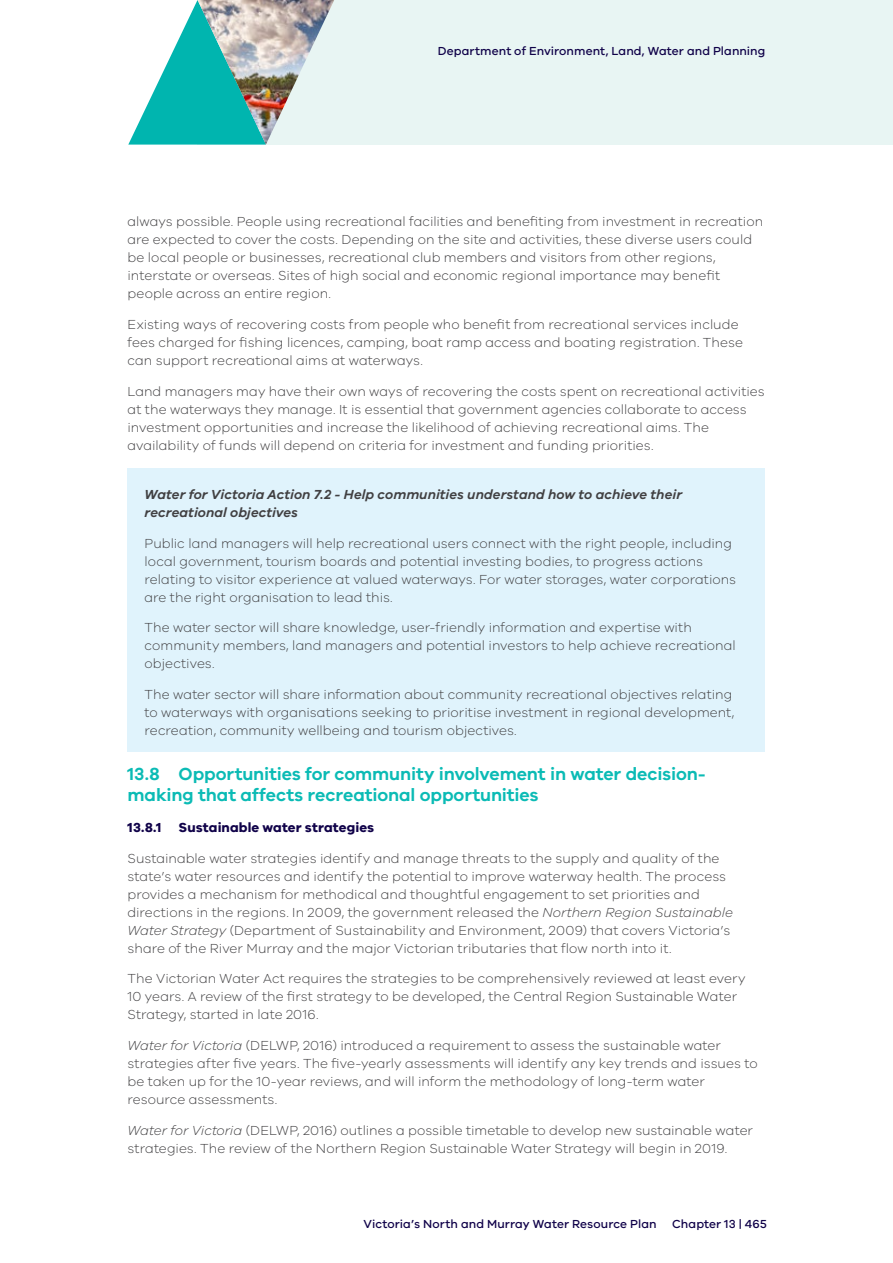
<style>
.page{position:relative;width:893px;height:1263px;background:#fff}
.page>*{position:absolute;margin:0;border:0;box-sizing:border-box;transform-origin:0 0}
.t1{font:600 18px/21px "VIC";letter-spacing:-.005em;color:#0bbbb5}
.t2{font:300 13.5px/18px "VIC";letter-spacing:.005em;color:#414042}
.t3{font:italic 600 13.5px/18px "VIC";color:#414042}
.t4{font:700 13.5px "VIC";letter-spacing:.01em;color:#100249}
.t5{font:500 12px "VIC";letter-spacing:.005em;color:#100249}
.s1{font-style:italic}
</style>
<div class="page">
<div style="left:198px;top:0;width:695px;height:145px;background:#e8f5f3"></div>
<svg style="left:128px;top:11px;width:64px;height:134px"></svg>
<img style="left:192px;top:0;width:142px;height:145px">
<div style="left:128px;top:468px;width:637px;height:284px;background:#e0f3fc"></div>
<p class="t5" style="left:438px;top:43px;width:329px">Department of Environment, Land, Water and Planning</p>
<p class="t2" style="left:128px;top:212px;width:637px">always possible. People using recreational facilities and benefiting from investment in recreation are expected to cover the costs. Depending on the site and activities, these diverse users could be local people or businesses, recreational club members and visitors from other regions, interstate or overseas. Sites of high social and economic regional importance may benefit people across an entire region.</p>
<p class="t2" style="left:128px;top:315px;width:617px">Existing ways of recovering costs from people who benefit from recreational services include fees charged for fishing licences, camping, boat ramp access and boating registration. These can support recreational aims at waterways.</p>
<p class="t2" style="left:128px;top:382px;width:639px">Land managers may have their own ways of recovering the costs spent on recreational activities at the waterways they manage. It is essential that government agencies collaborate to access investment opportunities and increase the likelihood of achieving recreational aims. The availability of funds will depend on criteria for investment and funding priorities.</p>
<p class="t3" style="left:145px;top:485px;width:539px">Water for Victoria Action 7.2 - Help communities understand how to achieve their recreational objectives</p>
<p class="t2" style="left:145px;top:534px;width:593px">Public land managers will help recreational users connect with the right people, including local government, tourism boards and potential investing bodies, to progress actions relating to visitor experience at valued waterways. For water storages, water corporations are the right organisation to lead this.</p>
<p class="t2" style="left:145px;top:618px;width:593px">The water sector will share knowledge, user-friendly information and expertise with community members, land managers and potential investors to help achieve recreational objectives.</p>
<p class="t2" style="left:145px;top:685px;width:591px">The water sector will share information about community recreational objectives relating to waterways with organisations seeking to prioritise investment in regional development, recreation, community wellbeing and tourism objectives.</p>
<h1 class="t1" style="left:128px;top:763px;width:580px">13.8 Opportunities for community involvement in water decision&shy;making that affects recreational opportunities</h1>
<p class="t4" style="left:128px;top:819px;width:36px">13.8.1</p>
<p class="t4" style="left:179px;top:819px;width:197px">Sustainable water strategies</p>
<p class="t2" style="left:128px;top:848px;width:607px">Sustainable water strategies identify and manage threats to the supply and quality of the state’s water resources and identify the potential to improve waterway health. The process provides a mechanism for methodical and thoughtful engagement to set priorities and directions in the regions. In 2009, the government released the <span class="s1">Northern Region Sustainable Water Strategy</span> (Department of Sustainability and Environment, 2009) that covers Victoria’s share of the River Murray and the major Victorian tributaries that flow north into it.</p>
<p class="t2" style="left:128px;top:969px;width:619px">The Victorian Water Act requires the strategies to be comprehensively reviewed at least every<br>10 years. A review of the first strategy to be developed, the Central Region Sustainable Water<br>Strategy, started in late 2016.</p>
<p class="t2" style="left:128px;top:1036px;width:632px"><span class="s1">Water for Victoria</span> (DELWP, 2016) introduced a requirement to assess the sustainable water strategies after five years. The five‑yearly assessments will identify any key trends and issues to be taken up for the 10‑year reviews, and will inform the methodology of long-term water resource assessments.</p>
<p class="t2" style="left:128px;top:1121px;width:627px"><span class="s1">Water for Victoria</span> (DELWP, 2016) outlines a possible timetable to develop new sustainable water strategies. The review of the Northern Region Sustainable Water Strategy will begin in 2019.</p>
<p class="t5" style="left:363px;top:1217px;width:295px">Victoria’s North and Murray Water Resource Plan</p>
<p class="t5" style="left:672px;top:1217px;width:96px">Chapter 13 | 465</p>
</div>
